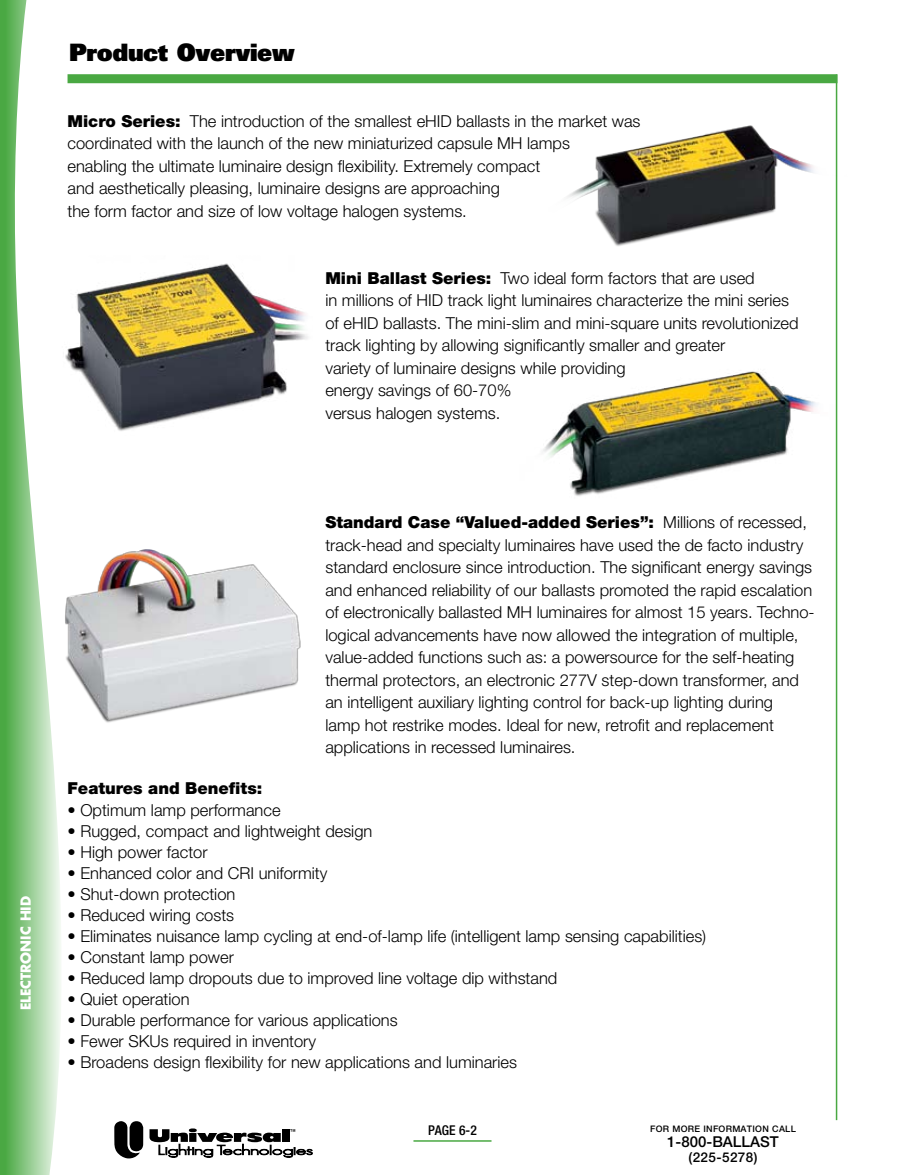
<style>
.page{position:relative;width:905px;height:1175px;background:#fff}
.page>*{position:absolute;margin:0;border:0;box-sizing:border-box;transform-origin:0 0}
.t1{font:24px "Univers LT Std X Black";letter-spacing:-.015em;color:#000}
.t2{font:300 16.5px/22.5px "Helvetica Neue LT Std";color:#000}
.t3{font:900 16.5px "Helvetica Neue LT Std";color:#000}
.t4{font:500 15px "Helvetica Neue LT Std";color:#000}
.t5{font:700 13.5px "Futura";color:#fff}
.t6{font:500 13.5px "Helvetica Neue LT Std";letter-spacing:.03em;color:#000}
.t7{font:500 condensed 13.5px "Helvetica Neue LT Std";color:#000}
.t8{font:500 9px "Helvetica Neue LT Std";letter-spacing:.03em;color:#000}
.s1{font-weight:900}
</style>
<div class="page">
<hr style="left:413px;top:1140px;width:78px;height:1px;background:#49a842">
<div style="left:68px;top:74px;width:769px;height:9px;background:#49a842"></div>
<hr style="left:835px;top:74px;width:2px;height:1046px;background:#49a842">
<svg style="left:114px;top:1121px;width:199px;height:37px"></svg>
<img style="left:65px;top:263px;width:243px;height:168px">
<img style="left:65px;top:549px;width:236px;height:174px">
<img style="left:567px;top:112px;width:271px;height:148px">
<img style="left:542px;top:362px;width:294px;height:141px">
<svg style="left:0;top:0;width:61px;height:1174px"></svg>
<p class="t1" style="left:69px;top:37px;width:227px">Product Overview</p>
<p class="t2" style="left:68px;top:109px;width:574px"><span class="s1">Micro Series:</span> The introduction of the smallest eHID ballasts in the market was coordinated with the launch of the new miniaturized capsule MH lamps<br>enabling the ultimate luminaire design flexibility. Extremely compact<br>and aesthetically pleasing, luminaire designs are approaching<br>the form factor and size of low voltage halogen systems.</p>
<p class="t2" style="left:325px;top:266px;width:475px"><span class="s1">Mini Ballast Series:</span> Two ideal form factors that are used<br>in millions of HID track light luminaires characterize the mini series of eHID ballasts. The mini-slim and mini-square units revolutionized track lighting by allowing significantly smaller and greater<br>variety of luminaire designs while providing<br>energy savings of 60-70%<br>versus halogen systems.</p>
<p class="t5" style="left:16px;top:1010px;width:116px;rotate:-90deg">ELECTRONIC HID</p>
<p class="t2" style="left:325px;top:510px;width:491px"><span class="s1">Standard Case “Valued-added Series”:</span> Millions of recessed, track-head and specialty luminaires have used the de facto industry standard enclosure since introduction. The significant energy savings and enhanced reliability of our ballasts promoted the rapid escalation of electronically ballasted MH luminaires for almost 15 years. Techno&shy;logical advancements have now allowed the integration of multiple, value-added functions such as: a powersource for the self-heating thermal protectors, an electronic 277V step-down transformer, and an intelligent auxiliary lighting control for back-up lighting during<br>lamp hot restrike modes. Ideal for new, retrofit and replacement applications in recessed luminaires.</p>
<p class="t3" style="left:68px;top:778px;width:196px">Features and Benefits:</p>
<p class="t2" style="left:68px;top:798px;width:214px">• Optimum lamp performance</p>
<p class="t2" style="left:68px;top:819px;width:306px">• Rugged, compact and lightweight design</p>
<p class="t2" style="left:68px;top:840px;width:142px">• High power factor</p>
<p class="t2" style="left:68px;top:861px;width:261px">• Enhanced color and CRI uniformity</p>
<p class="t2" style="left:68px;top:882px;width:169px">• Shut-down protection</p>
<p class="t2" style="left:68px;top:903px;width:168px">• Reduced wiring costs</p>
<p class="t2" style="left:68px;top:924px;width:640px">• Eliminates nuisance lamp cycling at end-of-lamp life (intelligent lamp sensing capabilities)</p>
<p class="t2" style="left:68px;top:945px;width:168px">• Constant lamp power</p>
<p class="t2" style="left:68px;top:966px;width:491px">• Reduced lamp dropouts due to improved line voltage dip withstand</p>
<p class="t2" style="left:68px;top:987px;width:123px">• Quiet operation</p>
<p class="t2" style="left:68px;top:1008px;width:332px">• Durable performance for various applications</p>
<p class="t2" style="left:68px;top:1029px;width:250px">• Fewer SKUs required in inventory</p>
<p class="t2" style="left:68px;top:1050px;width:451px">• Broadens design flexibility for new applications and luminaries</p>
<p class="t7" style="left:428px;top:1122px;width:50px">PAGE 6-2</p>
<p class="t8" style="left:650px;top:1123px;width:147px">FOR MORE INFORMATION CALL</p>
<p class="t4" style="left:667px;top:1132px;width:113px">1-800-BALLAST</p>
<p class="t6" style="left:688px;top:1148px;width:70px">(225-5278)</p>
</div>
